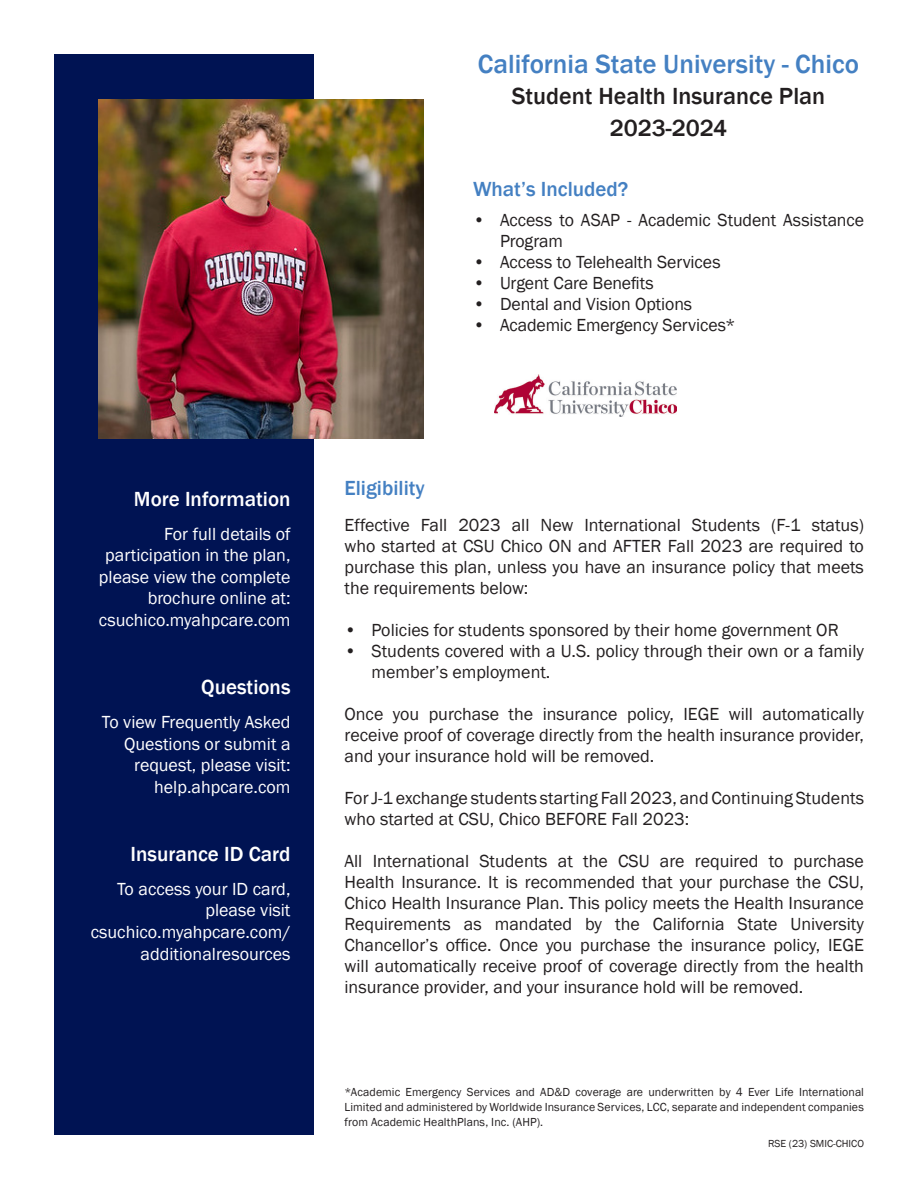
<style>
.page{position:relative;width:918px;height:1188px;background:#fff}
.page>*{position:absolute;margin:0;border:0;box-sizing:border-box;transform-origin:0 0}
.t1{font:500 27px "Franklin Gothic";color:#4480c2}
.t2{font:500 24px "Franklin Gothic";color:#231f20}
.t3{font:500 21px "Franklin Gothic";color:#fff}
.t4{font:500 21px "Franklin Gothic";color:#4480c2}
.t5{font:18px/21px "Franklin Gothic";color:#231f20}
.t6{font:18px/21.6px "Franklin Gothic";color:#fff;text-align:right}
.t7{font:12px/15px "Franklin Gothic";letter-spacing:.01em;color:#231f20;text-align:justify}
.t8{font:10.5px "Franklin Gothic";color:#231f20}
</style>
<div class="page">
<div style="left:54px;top:54px;width:259px;height:1080px;background:#001353"></div>
<img style="left:98px;top:99px;width:325px;height:339px">
<img style="left:495px;top:375px;width:181px;height:41px">
<p class="t1" style="left:478px;top:47px;width:383px">California State University - Chico</p>
<p class="t2" style="left:512px;top:82px;width:315px">Student Health Insurance Plan</p>
<p class="t2" style="left:610px;top:113px;width:119px">2023-2024</p>
<p class="t4" style="left:473px;top:176px;width:157px">What’s Included?</p>
<p class="t5" style="left:500px;top:210px;width:365px;text-indent:-27px">• Access to ASAP - Academic Student Assistance<br>Program</p>
<p class="t5" style="left:473px;top:252px;width:249px">• Access to Telehealth Services</p>
<p class="t5" style="left:473px;top:273px;width:182px">• Urgent Care Benefits</p>
<p class="t5" style="left:473px;top:294px;width:221px">• Dental and Vision Options</p>
<p class="t5" style="left:473px;top:315px;width:264px">• Academic Emergency Services*</p>
<p class="t3" style="left:134px;top:486px;width:158px">More Information</p>
<p class="t6" style="left:99px;top:523px;width:193px">For full details of participation in the plan, please view the complete</p>
<p class="t6" style="left:148px;top:588px;width:144px">brochure online at:</p>
<p class="t6" style="left:99px;top:610px;width:193px">csuchico.myahpcare.com</p>
<p class="t3" style="left:201px;top:674px;width:91px">Questions</p>
<p class="t6" style="left:102px;top:712px;width:190px">To view Frequently Asked<br>Questions or submit a request, please visit:</p>
<p class="t6" style="left:154px;top:776px;width:138px">help.ahpcare.com</p>
<p class="t3" style="left:131px;top:841px;width:162px">Insurance ID Card</p>
<p class="t6" style="left:117px;top:878px;width:175px">To access your ID card, please visit</p>
<p class="t6" style="left:91px;top:922px;width:201px">csuchico.myahpcare.com/ additionalresources</p>
<p class="t4" style="left:345px;top:475px;width:82px">Eligibility</p>
<p class="t5" style="left:345px;top:515px;width:521px;text-align:justify">Effective Fall 2023 all New International Students (F-1 status) who started at CSU Chico ON and AFTER Fall 2023 are required to purchase this plan, unless you have an insurance policy that meets the requirements below:</p>
<p class="t5" style="left:345px;top:620px;width:496px">• Policies for students sponsored by their home government OR</p>
<p class="t5" style="left:372px;top:641px;width:494px;text-indent:-27px">• Students covered with a U.S. policy through their own or a family member’s employment.</p>
<p class="t5" style="left:345px;top:704px;width:521px;text-align:justify">Once you purchase the insurance policy, IEGE will automatically receive proof of coverage directly from the health insurance provider, and your insurance hold will be removed.</p>
<p class="t5" style="left:345px;top:788px;width:521px">For J-1 exchange students starting Fall 2023, and Continuing Students who started at CSU, Chico BEFORE Fall 2023:</p>
<p class="t5" style="left:345px;top:851px;width:521px;text-align:justify">All International Students at the CSU are required to purchase Health Insurance. It is recommended that your purchase the CSU, Chico Health Insurance Plan. This policy meets the Health Insurance Requirements as mandated by the California State University Chancellor’s office. Once you purchase the insurance policy, IEGE will automatically receive proof of coverage directly from the health insurance provider, and your insurance hold will be removed.</p>
<p class="t7" style="left:345px;top:1085px;width:521px">*Academic Emergency Services and AD&amp;D coverage are underwritten by 4 Ever Life International Limited and administered by Worldwide Insurance Services, LCC, separate and independent companies from Academic HealthPlans, Inc. (AHP).</p>
<p class="t8" style="left:768px;top:1137px;width:97px">RSE (23) SMIC-CHICO</p>
</div>
